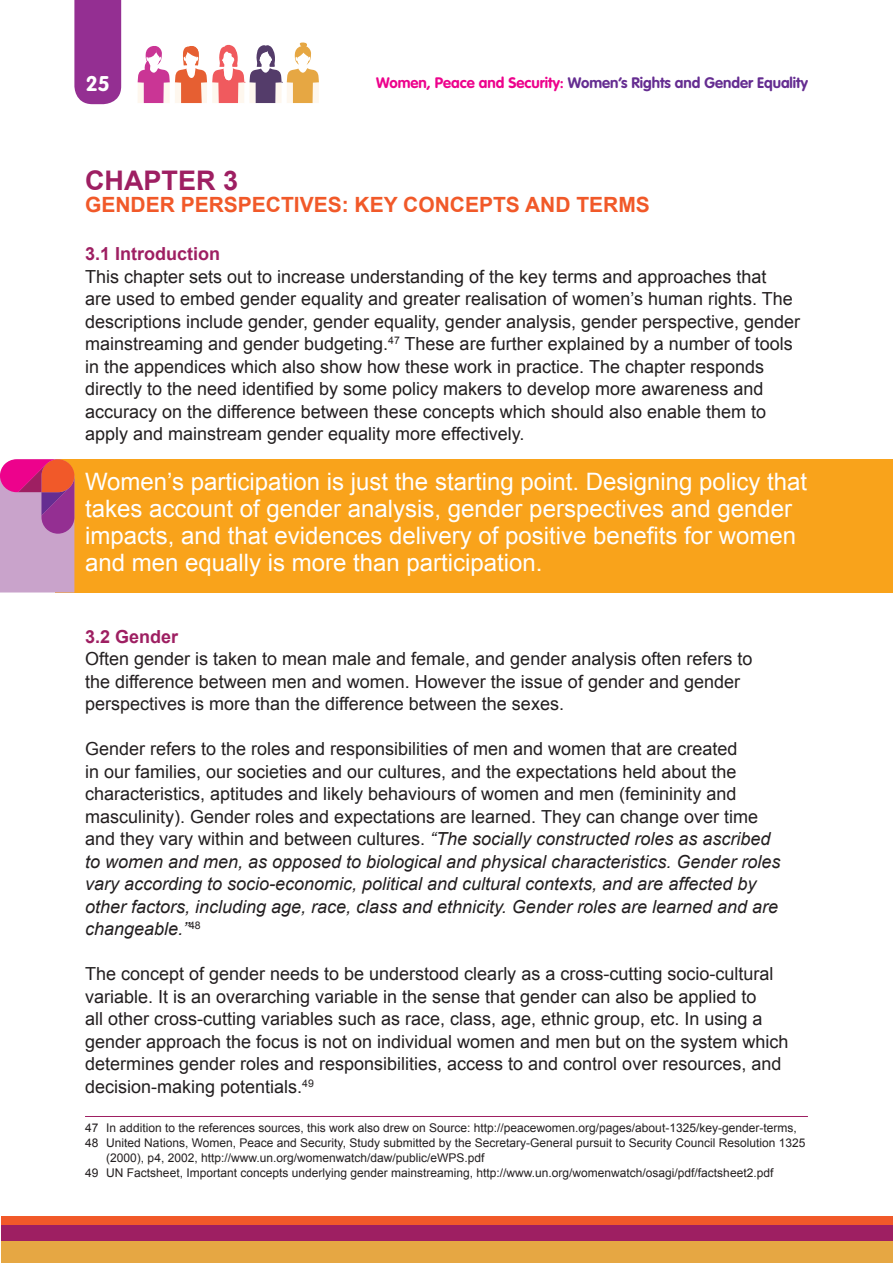
<style>
.page{position:relative;width:893px;height:1263px;background:#fff}
.page>*{position:absolute;margin:0;border:0;box-sizing:border-box;transform-origin:0 0}
.chapter_heading{font:700 27px "Arial";color:#9e1f62}
.boxed_text{font:24px/27px "Arial";color:#fff}
.chapter_title{font:700 21px "Arial";color:#f15929}
.t1{font:700 21px "VAG Rounded";color:#fff}
.body_text{font:18px/22.5px "Arial";color:#231f20}
.subhead{font:700 18px "Arial";color:#9e1f62}
.t2{font:700 15px "VAG Rounded";color:#652d91}
.footnotes{font:12px/15px "Arial";color:#231f20}
.s1{color:#ed028c}
.s2{font-style:italic}
</style>
<div class="page">
<div style="left:74px;top:0;width:47px;height:104px;background:#942f92"></div>
<div style="left:1px;top:1241px;width:892px;height:22px;background:#e6a743"></div>
<div style="left:1px;top:1225px;width:892px;height:16px;background:#9e1f62"></div>
<div style="left:1px;top:1216px;width:892px;height:9px;background:#f15929"></div>
<svg style="left:137px;top:42px;width:182px;height:61px"></svg>
<div style="left:56px;top:459px;width:837px;height:133px;background:#f9a31b"></div>
<svg style="left:0;top:459px;width:74px;height:133px;background:#c779aa"></svg>
<hr style="left:85px;top:1116px;width:723px;height:1px;background:#9e1f62">
<p class="t1" style="left:86px;top:71px;width:26px">25</p>
<p class="t2" style="left:376px;top:73px;width:433px"><span class="s1">Women, Peace and Security:</span> Women’s Rights and Gender Equality</p>
<p class="chapter_heading" style="left:85px;top:162px;width:155px">CHAPTER 3</p>
<p class="chapter_title" style="left:85px;top:191px;width:566px">GENDER PERSPECTIVES: KEY CONCEPTS AND TERMS</p>
<p class="subhead" style="left:85px;top:242px;width:137px">3.1 Introduction</p>
<p class="body_text" style="left:85px;top:265px;width:717px">This chapter sets out to increase understanding of the key terms and approaches that<br>are used to embed gender equality and greater realisation of women’s human rights. The descriptions include gender, gender equality, gender analysis, gender perspective, gender mainstreaming and gender budgeting.<sup>47</sup> These are further explained by a number of tools in the appendices which also show how these work in practice. The chapter responds directly to the need identified by some policy makers to develop more awareness and accuracy on the difference between these concepts which should also enable them to apply and mainstream gender equality more effectively.</p>
<p class="boxed_text" style="left:85px;top:468px;width:724px">Women’s participation is just the starting point. Designing policy that takes account of gender analysis, gender perspectives and gender impacts, and that evidences delivery of positive benefits for women and men equally is more than participation.</p>
<p class="subhead" style="left:85px;top:624px;width:95px">3.2 Gender</p>
<p class="body_text" style="left:85px;top:648px;width:669px">Often gender is taken to mean male and female, and gender analysis often refers to the difference between men and women. However the issue of gender and gender perspectives is more than the difference between the sexes.</p>
<p class="body_text" style="left:85px;top:738px;width:697px">Gender refers to the roles and responsibilities of men and women that are created<br>in our families, our societies and our cultures, and the expectations held about the characteristics, aptitudes and likely behaviours of women and men (femininity and masculinity). Gender roles and expectations are learned. They can change over time and they vary within and between cultures. <span class="s2">“The socially constructed roles as ascribed to women and men, as opposed to biological and physical characteristics. Gender roles vary according to socio-economic, political and cultural contexts, and are affected by other factors, including age, race, class and ethnicity. Gender roles are learned and are changeable.”</span><sup>48</sup></p>
<p class="body_text" style="left:85px;top:963px;width:705px">The concept of gender needs to be understood clearly as a cross-cutting socio-cultural variable. It is an overarching variable in the sense that gender can also be applied to<br>all other cross-cutting variables such as race, class, age, ethnic group, etc. In using a gender approach the focus is not on individual women and men but on the system which determines gender roles and responsibilities, access to and control over resources, and decision-making potentials.<sup>49</sup></p>
<p class="footnotes" style="left:85px;top:1120px;width:713px">47 In addition to the references sources, this work also drew on Source: http://peacewomen.org/pages/about-1325/key-gender-terms,</p>
<p class="footnotes" style="left:106px;top:1135px;width:701px;text-indent:-21px">48 United Nations, Women, Peace and Security, Study submitted by the Secretary-General pursuit to Security Council Resolution 1325 (2000), p4, 2002, http://www.un.org/womenwatch/daw/public/eWPS.pdf</p>
<p class="footnotes" style="left:85px;top:1165px;width:690px">49 UN Factsheet, Important concepts underlying gender mainstreaming, http://www.un.org/womenwatch/osagi/pdf/factsheet2.pdf</p>
</div>
